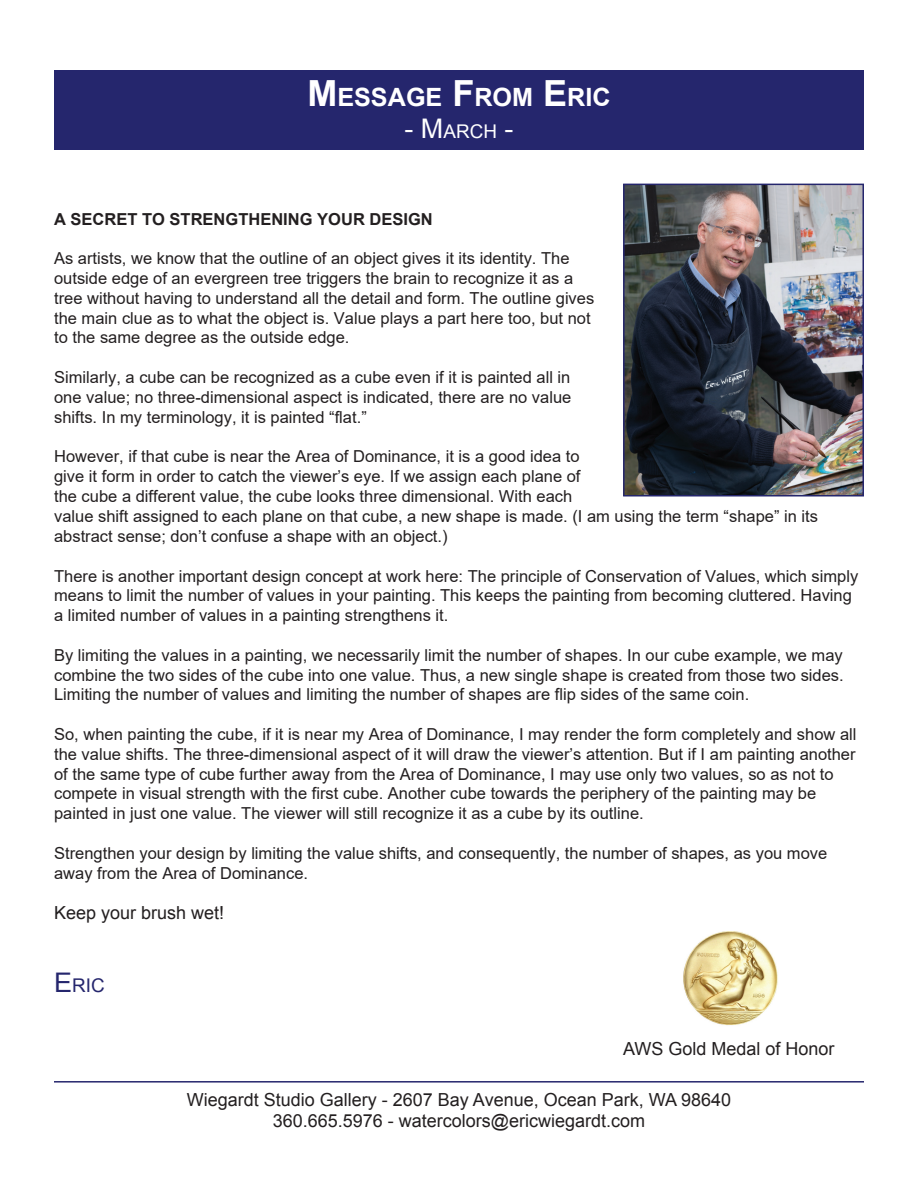
<style>
.page{position:relative;width:918px;height:1188px;background:#fff}
.page>*{position:absolute;margin:0;border:0;box-sizing:border-box;transform-origin:0 0}
.t1{font:700 25.2px "Arial";color:#fff}
.t2{font:18.9px "Arial";color:#fff}
.t3{font:18.9px "Arial";color:#25266d}
.t4{font:18px/21.6px "Arial";color:#231f20;text-align:center}
.t5{font:16.5px/19.8px "Arial";color:#231f20}
.t6{font:700 16.5px "Arial";color:#231f20}
.s1{font-size:36px}
.s2{font-size:27px}
</style>
<div class="page">
<div style="left:54px;top:70px;width:810px;height:79px;background:#25266d"></div>
<img style="left:626px;top:187px;width:235px;height:306px">
<div style="left:623px;top:184px;width:241px;height:312px;border:2px solid #25266d"></div>
<img style="left:683px;top:931px;width:95px;height:94px">
<hr style="left:54px;top:1081px;width:810px;height:2px;background:#25266d">
<h1 class="t1" style="left:307px;top:80px;width:305px"><span class="s1">M</span>ESSAGE <span class="s1">F</span>ROM <span class="s1">E</span> RIC</h1>
<p class="t2" style="left:404px;top:119px;width:111px"><span class="s2">- M</span>ARCH <span class="s2">-</span></p>
<p class="t6" style="left:54px;top:207px;width:380px">A SECRET TO STRENGTHENING YOUR DESIGN</p>
<p class="t5" style="left:54px;top:248px;width:542px">As artists, we know that the outline of an object gives it its identity. The outside edge of an evergreen tree triggers the brain to recognize it as a tree without having to understand all the detail and form. The outline gives the main clue as to what the object is. Value plays a part here too, but not to the same degree as the outside edge.</p>
<p class="t5" style="left:54px;top:367px;width:519px;text-align:justify">Similarly, a cube can be recognized as a cube even if it is painted all in one value; no three-dimensional aspect is indicated, there are no value shifts. In my terminology, it is painted “flat.”</p>
<p class="t5" style="left:54px;top:446px;width:765px">However, if that cube is near the Area of Dominance, it is a good idea to<br>give it form in order to catch the viewer’s eye. If we assign each plane of<br>the cube a different value, the cube looks three dimensional. With each<br>value shift assigned to each plane on that cube, a new shape is made. (I am using the term “shape” in its abstract sense; don’t confuse a shape with an object.)</p>
<p class="t5" style="left:54px;top:566px;width:806px">There is another important design concept at work here: The principle of Conservation of Values, which simply means to limit the number of values in your painting. This keeps the painting from becoming cluttered. Having a limited number of values in a painting strengthens it.</p>
<p class="t5" style="left:54px;top:645px;width:791px;text-align:justify">By limiting the values in a painting, we necessarily limit the number of shapes. In our cube example, we may combine the two sides of the cube into one value. Thus, a new single shape is created from those two sides.<br>Limiting the number of values and limiting the number of shapes are flip sides of the same coin.</p>
<p class="t5" style="left:54px;top:724px;width:804px">So, when painting the cube, if it is near my Area of Dominance, I may render the form completely and show all the value shifts. The three-dimensional aspect of it will draw the viewer’s attention. But if I am painting another of the same type of cube further away from the Area of Dominance, I may use only two values, so as not to compete in visual strength with the first cube. Another cube towards the periphery of the painting may be painted in just one value. The viewer will still recognize it as a cube by its outline.</p>
<p class="t5" style="left:54px;top:843px;width:775px">Strengthen your design by limiting the value shifts, and consequently, the number of shapes, as you move away from the Area of Dominance.</p>
<p class="t4" style="left:54px;top:902px;width:172px">Keep your brush wet!</p>
<p class="t3" style="left:54px;top:973px;width:52px"><span class="s2">E</span>RIC</p>
<p class="t4" style="left:623px;top:1038px;width:213px">AWS Gold Medal of Honor</p>
<p class="t4" style="left:187px;top:1089px;width:546px">Wiegardt Studio Gallery - 2607 Bay Avenue, Ocean Park, WA 98640<br>360.665.5976 - watercolors@ericwiegardt.com</p>
</div>
